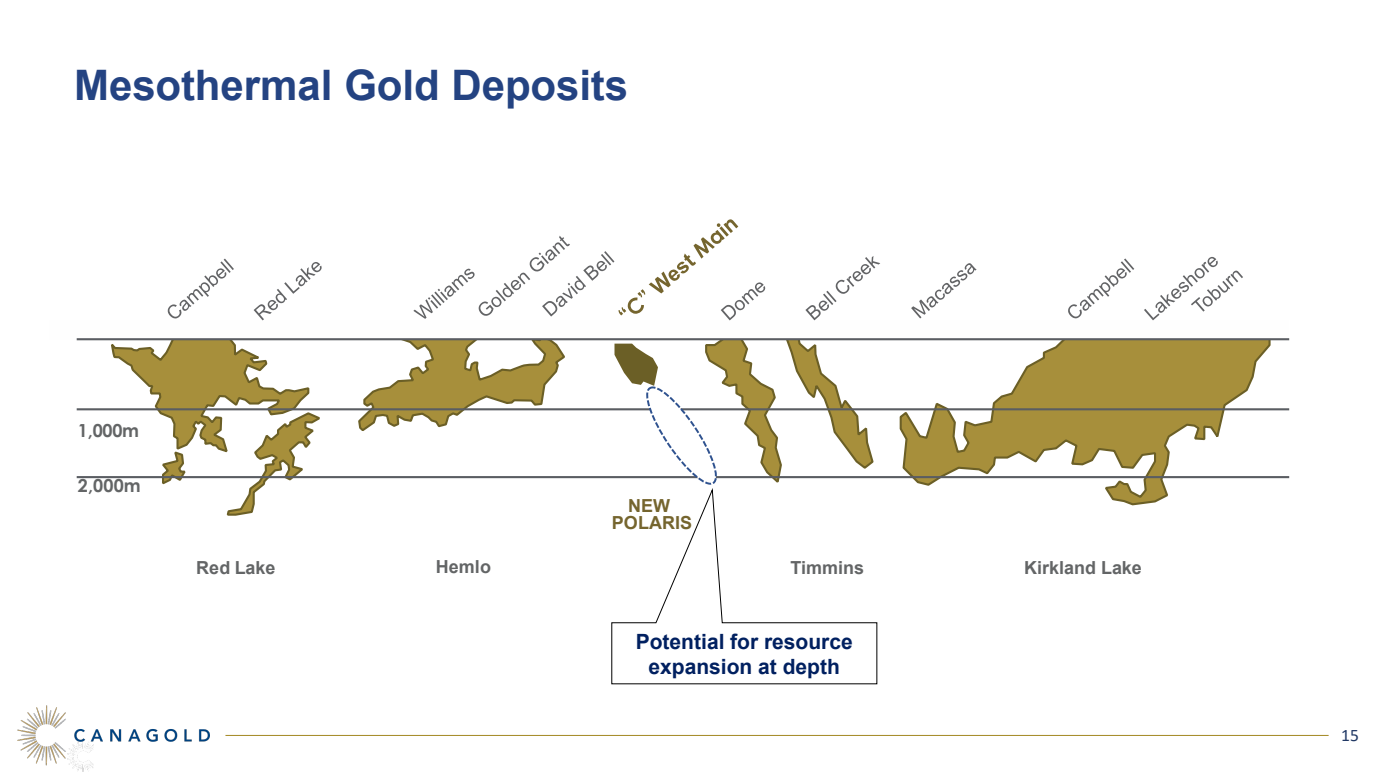
<style>
.page{position:relative;width:1386px;height:780px;background:#fff}
.page>*{position:absolute;margin:0;border:0;box-sizing:border-box;transform-origin:0 0}
.t1{font:700 42px "Arial";letter-spacing:-.005em;color:#244382}
.t2{font:700 21px/25.2px "Arial";color:#002060;text-align:center}
.t3{font:700 17.94px "Arial";color:#636566}
.t4{font:700 17.94px "Century Gothic";color:#636566}
.t5{font:700 17.94px/16.4px "Arial";letter-spacing:.005em;color:#75652e;text-align:center}
.t6{font:17.5px "Calibri";color:#203864}
</style>
<div class="page">
<img style="left:72px;top:765px;width:21px;height:6px">
<hr style="left:225px;top:734px;width:1103px;height:1px;background:#a38721">
<img style="left:17px;top:705px;width:193px;height:60px">
<svg style="left:76px;top:219px;width:1212px;height:296px"></svg>
<svg style="left:611px;top:486px;width:266px;height:198px"></svg>
<p class="t1" style="left:74px;top:56px;width:555px">Mesothermal Gold Deposits</p>
<p class="t4" style="left:78px;top:417px;width:63px">1,000m</p>
<p class="t4" style="left:78px;top:472px;width:64px">2,000m</p>
<p class="t3" style="left:196px;top:554px;width:81px">Red Lake</p>
<p class="t3" style="left:436px;top:554px;width:57px">Hemlo</p>
<p class="t5" style="left:611px;top:498px;width:82px">NEW<br>POLARIS</p>
<p class="t3" style="left:790px;top:554px;width:75px">Timmins</p>
<p class="t3" style="left:1024px;top:554px;width:119px">Kirkland Lake</p>
<p class="t2" style="left:635px;top:628px;width:218px">Potential for resource expansion at depth</p>
<p class="t6" style="left:1340px;top:722px;width:19px">15</p>
</div>
